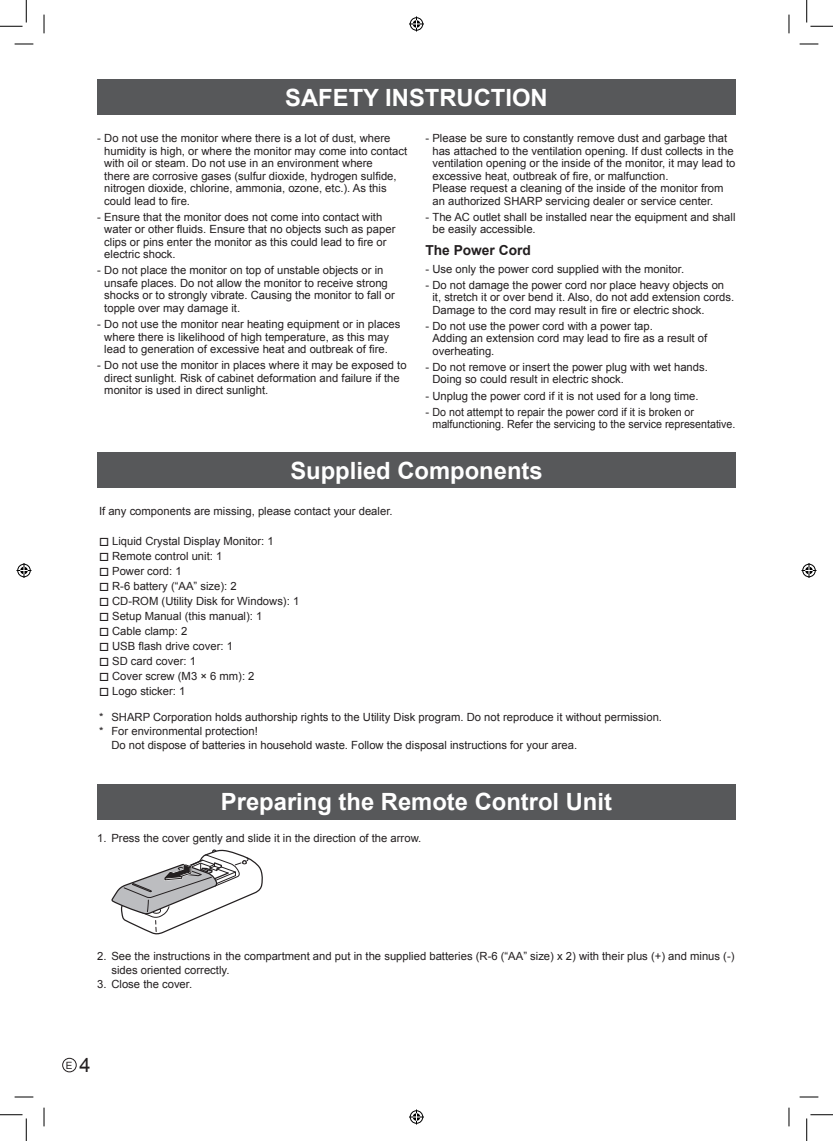
<style>
.page{position:relative;width:833px;height:1141px;background:#fff}
.page>*{position:absolute;margin:0;border:0;box-sizing:border-box;transform-origin:0 0}
.t1{font:700 23.75px "Arial";color:#fff}
.t2{font:700 13.75px "Arial";color:#231f20}
.t3{font:11.25px/12.5px "Arial";color:#231f20}
.t4{font:10px "Arial";color:#231f20}
.s1{font-size:20px}
</style>
<div class="page">
<div style="left:62px;top:1057px;width:14px;height:15px;border:1px solid #231f20;border-radius:50%"></div>
<div style="left:97px;top:452px;width:638px;height:36px;background:#57585a"></div>
<div style="left:97px;top:783px;width:638px;height:36px;background:#57585a"></div>
<svg style="left:111px;top:849px;width:152px;height:85px"></svg>
<div style="left:97px;top:79px;width:638px;height:36px;background:#57585a"></div>
<svg style="left:15px;top:43px;width:18px;height:1px"></svg>
<svg style="left:799px;top:43px;width:18px;height:1px"></svg>
<svg style="left:43px;top:15px;width:1px;height:18px"></svg>
<svg style="left:43px;top:1107px;width:1px;height:19px"></svg>
<svg style="left:789px;top:15px;width:1px;height:18px"></svg>
<svg style="left:789px;top:1107px;width:1px;height:19px"></svg>
<svg style="left:15px;top:44px;width:18px;height:1px"></svg>
<svg style="left:799px;top:44px;width:18px;height:1px"></svg>
<svg style="left:15px;top:1096px;width:18px;height:1px"></svg>
<svg style="left:799px;top:1096px;width:18px;height:1px"></svg>
<svg style="left:44px;top:15px;width:1px;height:18px"></svg>
<svg style="left:44px;top:1107px;width:1px;height:19px"></svg>
<svg style="left:788px;top:15px;width:1px;height:18px"></svg>
<svg style="left:788px;top:1107px;width:1px;height:19px"></svg>
<svg style="left:0;top:0;width:27px;height:27px"></svg>
<svg style="left:0;top:1114px;width:27px;height:26px"></svg>
<svg style="left:806px;top:0;width:26px;height:27px"></svg>
<svg style="left:806px;top:1114px;width:26px;height:26px"></svg>
<div style="left:408px;top:16px;width:16px;height:16px;border:3px solid #fff;border-radius:50%"></div>
<svg style="left:409px;top:16px;width:15px;height:15px"></svg>
<div style="left:408px;top:1109px;width:16px;height:15px;border:3px solid #fff;border-radius:50%"></div>
<svg style="left:409px;top:1109px;width:15px;height:15px"></svg>
<div style="left:16px;top:562px;width:16px;height:16px;border:3px solid #fff;border-radius:50%"></div>
<svg style="left:16px;top:563px;width:15px;height:15px"></svg>
<div style="left:800px;top:562px;width:16px;height:16px;border:3px solid #fff;border-radius:50%"></div>
<svg style="left:801px;top:563px;width:15px;height:15px"></svg>
<h1 class="t1" style="left:285px;top:81px;width:264px">SAFETY INSTRUCTION</h1>
<p class="t3" style="left:104px;top:132px;width:304px;text-indent:-7px">- Do not use the monitor where there is a lot of dust, where humidity is high, or where the monitor may come into contact with oil or steam. Do not use in an environment where<br>there are corrosive gases (sulfur dioxide, hydrogen sulfide, nitrogen dioxide, chlorine, ammonia, ozone, etc.). As this could lead to fire.</p>
<p class="t3" style="left:104px;top:211px;width:292px;text-indent:-7px">- Ensure that the monitor does not come into contact with water or other fluids. Ensure that no objects such as paper clips or pins enter the monitor as this could lead to fire or electric shock.</p>
<p class="t3" style="left:104px;top:264px;width:292px;text-indent:-7px">- Do not place the monitor on top of unstable objects or in unsafe places. Do not allow the monitor to receive strong shocks or to strongly vibrate. Causing the monitor to fall or topple over may damage it.</p>
<p class="t3" style="left:97px;top:318px;width:304px;text-align:center">- Do not use the monitor near heating equipment or in places where there is likelihood of high temperature, as this may lead to generation of excessive heat and outbreak of fire.</p>
<p class="t3" style="left:104px;top:359px;width:304px;text-indent:-7px">- Do not use the monitor in places where it may be exposed to direct sunlight. Risk of cabinet deformation and failure if the monitor is used in direct sunlight.</p>
<p class="t3" style="left:432px;top:132px;width:304px;text-indent:-7px">- Please be sure to constantly remove dust and garbage that has attached to the ventilation opening. If dust collects in the ventilation opening or the inside of the monitor, it may lead to excessive heat, outbreak of fire, or malfunction.<br>Please request a cleaning of the inside of the monitor from an authorized SHARP servicing dealer or service center.</p>
<p class="t3" style="left:432px;top:211px;width:304px;text-indent:-7px">- The AC outlet shall be installed near the equipment and shall be easily accessible.</p>
<p class="t2" style="left:425px;top:241px;width:107px">The Power Cord</p>
<p class="t3" style="left:425px;top:263px;width:260px">- Use only the power cord supplied with the monitor.</p>
<p class="t3" style="left:432px;top:279px;width:303px;text-indent:-7px">- Do not damage the power cord nor place heavy objects on it, stretch it or over bend it. Also, do not add extension cords.<br>Damage to the cord may result in fire or electric shock.</p>
<p class="t3" style="left:432px;top:320px;width:276px;text-indent:-7px">- Do not use the power cord with a power tap.<br>Adding an extension cord may lead to fire as a result of overheating.</p>
<p class="t3" style="left:432px;top:361px;width:277px;text-indent:-7px">- Do not remove or insert the power plug with wet hands.<br>Doing so could result in electric shock.</p>
<p class="t3" style="left:425px;top:389px;width:274px">- Unplug the power cord if it is not used for a long time.</p>
<p class="t3" style="left:432px;top:405px;width:304px;text-indent:-7px">- Do not attempt to repair the power cord if it is broken or malfunctioning. Refer the servicing to the service representative.</p>
<h1 class="t1" style="left:290px;top:454px;width:254px">Supplied Components</h1>
<p class="t3" style="left:99px;top:505px;width:295px">If any components are missing, please contact your dealer.</p>
<p class="t3" style="left:99px;top:535px;width:176px">□ Liquid Crystal Display Monitor: 1</p>
<p class="t3" style="left:99px;top:550px;width:125px">□ Remote control unit: 1</p>
<p class="t3" style="left:99px;top:565px;width:84px">□ Power cord: 1</p>
<p class="t3" style="left:99px;top:580px;width:139px">□ R-6 battery (“AA” size): 2</p>
<p class="t3" style="left:99px;top:595px;width:202px">□ CD-ROM (Utility Disk for Windows): 1</p>
<p class="t3" style="left:99px;top:610px;width:165px">□ Setup Manual (this manual): 1</p>
<p class="t3" style="left:99px;top:625px;width:90px">□ Cable clamp: 2</p>
<p class="t3" style="left:99px;top:640px;width:135px">□ USB flash drive cover: 1</p>
<p class="t3" style="left:99px;top:655px;width:98px">□ SD card cover: 1</p>
<p class="t3" style="left:99px;top:670px;width:157px">□ Cover screw (M3 × 6 mm): 2</p>
<p class="t3" style="left:99px;top:685px;width:88px">□ Logo sticker: 1</p>
<p class="t3" style="left:99px;top:710px;width:564px">* SHARP Corporation holds authorship rights to the Utility Disk program. Do not reproduce it without permission.</p>
<p class="t3" style="left:99px;top:724px;width:160px">* For environmental protection!</p>
<p class="t3" style="left:111px;top:738px;width:467px">Do not dispose of batteries in household waste. Follow the disposal instructions for your area.</p>
<h1 class="t1" style="left:221px;top:785px;width:392px">Preparing the Remote Control Unit</h1>
<p class="t3" style="left:97px;top:831px;width:325px">1. Press the cover gently and slide it in the direction of the arrow.</p>
<p class="t3" style="left:111px;top:949px;width:624px;line-height:13.8px;text-indent:-14px">2. See the instructions in the compartment and put in the supplied batteries (R-6 (“AA” size) x 2) with their plus (+) and minus (-) sides oriented correctly.</p>
<p class="t3" style="left:97px;top:977px;width:96px">3. Close the cover.</p>
<p class="t4" style="left:66px;top:1058px;width:26px">E <span class="s1">4</span></p>
</div>
